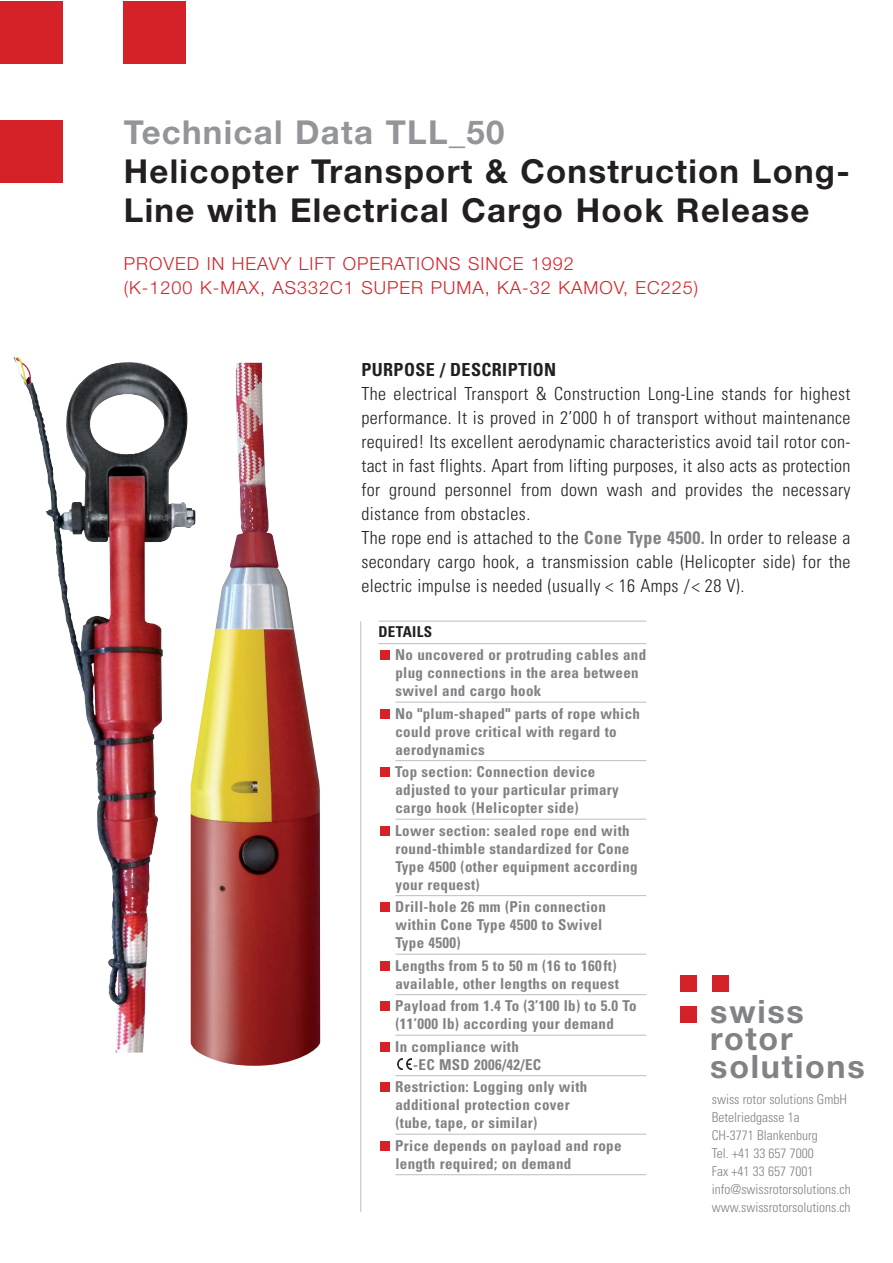
<style>
.page{position:relative;width:893px;height:1263px;background:#fff}
.page>*{position:absolute;margin:0;border:0;box-sizing:border-box;transform-origin:0 0}
.t1{font:700 33px/39px "Helvetica Neue";letter-spacing:.04em;color:#231f20}
.t2{font:700 33px "Helvetica Neue";letter-spacing:.04em;color:#939598}
.t3{font:700 32.25px/27.8px "Helvetica Neue";letter-spacing:.055em;color:#808285}
.t4{font:300 condensed 18px/24px "Univers";letter-spacing:.02em;color:#231f20}
.t5{font:300 18px/24px "Helvetica Neue";letter-spacing:.055em;color:#d52229}
.t6{font:700 condensed 18px "Univers";letter-spacing:.02em;color:#231f20}
.t7{font:700 condensed 15px/18px "Univers";letter-spacing:.02em;color:#808285}
.t8{font:700 condensed 15px "Univers";letter-spacing:.02em;color:#231f20}
.t9{font:300 condensed 13.5px/18px "Univers";color:#808285}
.s1{font-weight:700;color:#808285}
</style>
<div class="page">
<hr style="left:378px;top:621px;width:268px;height:1px;background:#bcbdc0">
<hr style="left:378px;top:643px;width:268px;height:1px;background:#bcbdc0">
<hr style="left:395px;top:702px;width:251px;height:1px;background:#bcbdc0">
<hr style="left:395px;top:760px;width:251px;height:1px;background:#bcbdc0">
<hr style="left:395px;top:819px;width:251px;height:1px;background:#bcbdc0">
<hr style="left:395px;top:895px;width:251px;height:1px;background:#bcbdc0">
<hr style="left:395px;top:954px;width:251px;height:1px;background:#bcbdc0">
<hr style="left:395px;top:994px;width:251px;height:1px;background:#bcbdc0">
<hr style="left:395px;top:1035px;width:251px;height:1px;background:#bcbdc0">
<hr style="left:395px;top:1075px;width:251px;height:1px;background:#bcbdc0">
<hr style="left:395px;top:1134px;width:251px;height:1px;background:#bcbdc0">
<hr style="left:395px;top:1174px;width:251px;height:1px;background:#bcbdc0">
<div style="left:380px;top:1141px;width:9px;height:9px;background:#d52229"></div>
<div style="left:380px;top:1083px;width:9px;height:9px;background:#d52229"></div>
<img style="left:397px;top:1059px;width:15px;height:10px">
<div style="left:380px;top:1042px;width:9px;height:9px;background:#d52229"></div>
<div style="left:380px;top:1002px;width:9px;height:9px;background:#d52229"></div>
<div style="left:380px;top:961px;width:9px;height:9px;background:#d52229"></div>
<div style="left:380px;top:903px;width:9px;height:9px;background:#d52229"></div>
<div style="left:380px;top:826px;width:9px;height:9px;background:#d52229"></div>
<div style="left:380px;top:768px;width:9px;height:9px;background:#d52229"></div>
<div style="left:380px;top:709px;width:9px;height:9px;background:#d52229"></div>
<div style="left:380px;top:651px;width:9px;height:9px;background:#d52229"></div>
<div style="left:123px;top:1px;width:63px;height:63px;background:#d52229"></div>
<div style="left:0;top:1px;width:63px;height:63px;background:#d52229"></div>
<div style="left:0;top:120px;width:62px;height:63px;background:#d52229"></div>
<hr style="left:360px;top:621px;width:1px;height:591px;background:#bcbdc0">
<div style="left:712px;top:975px;width:16px;height:17px;background:#d52229"></div>
<div style="left:680px;top:975px;width:16px;height:16px;background:#d52229"></div>
<div style="left:680px;top:1006px;width:16px;height:16px;background:#d52229"></div>
<img style="left:13px;top:356px;width:178px;height:556px">
<img style="left:191px;top:363px;width:129px;height:703px">
<h1 class="t2" style="left:124px;top:120px;width:382px">Technical Data TLL_50</h1>
<h1 class="t1" style="left:124px;top:154px;width:727px">Helicopter Transport &amp; Construction Long-<br>Line with Electrical Cargo Hook Release</h1>
<p class="t5" style="left:124px;top:253px;width:576px">PROVED IN HEAVY LIFT OPERATIONS SINCE 1992<br>(K-1200 K-MAX, AS332C1 SUPER PUMA, KA-32 KAMOV, EC225)</p>
<p class="t6" style="left:361px;top:363px;width:196px">PURPOSE / DESCRIPTION</p>
<p class="t4" style="left:361px;top:383px;width:491px">The electrical Transport &amp; Construction Long-Line stands for highest performance. It is proved in 2’000 h of transport without maintenance required! Its excellent aerodynamic characteristics avoid tail rotor con&shy;tact in fast flights. Apart from lifting purposes, it also acts as protection for ground personnel from down wash and provides the necessary distance from obstacles.<br>The rope end is attached to the <span class="s1">Cone Type 4500.</span> In order to release a secondary cargo hook, a transmission cable (Helicopter side) for the electric impulse is needed (usually &lt; 16 Amps /&lt; 28 V).</p>
<p class="t8" style="left:378px;top:627px;width:55px">DETAILS</p>
<p class="t7" style="left:395px;top:647px;width:253px">No uncovered or protruding cables and plug connections in the area between swivel and cargo hook</p>
<p class="t7" style="left:395px;top:706px;width:246px">No "plum-shaped" parts of rope which could prove critical with regard to aerodynamics</p>
<p class="t7" style="left:395px;top:764px;width:225px">Top section: Connection device adjusted to your particular primary cargo hook (Helicopter side)</p>
<p class="t7" style="left:395px;top:823px;width:244px">Lower section: sealed rope end with round-thimble standardized for Cone<br>Type 4500 (other equipment according your request)</p>
<p class="t7" style="left:395px;top:899px;width:212px">Drill-hole 26 mm (Pin connection within Cone Type 4500 to Swivel<br>Type 4500)</p>
<p class="t7" style="left:395px;top:958px;width:225px">Lengths from 5 to 50 m (16 to 160ft) available, other lengths on request</p>
<p class="t7" style="left:395px;top:998px;width:243px">Payload from 1.4 To (3’100 lb) to 5.0 To (11’000 lb) according your demand</p>
<p class="t7" style="left:413px;top:1039px;width:129px;text-indent:-18px">In compliance with -EC MSD 2006/42/EC</p>
<p class="t7" style="left:395px;top:1079px;width:194px">Restriction: Logging only with additional protection cover (tube, tape, or similar)</p>
<p class="t7" style="left:395px;top:1138px;width:228px">Price depends on payload and rope length required; on demand</p>
<h2 class="t3" style="left:710px;top:1000px;width:156px">swiss rotor solutions</h2>
<p class="t9" style="left:712px;top:1091px;width:140px">swiss rotor solutions GmbH<br>Betelriedgasse 1a<br>CH-3771 Blankenburg<br>Tel. +41 33 657 7000<br>Fax +41 33 657 7001 info@swissrotorsolutions.ch www.swissrotorsolutions.ch</p>
</div>
